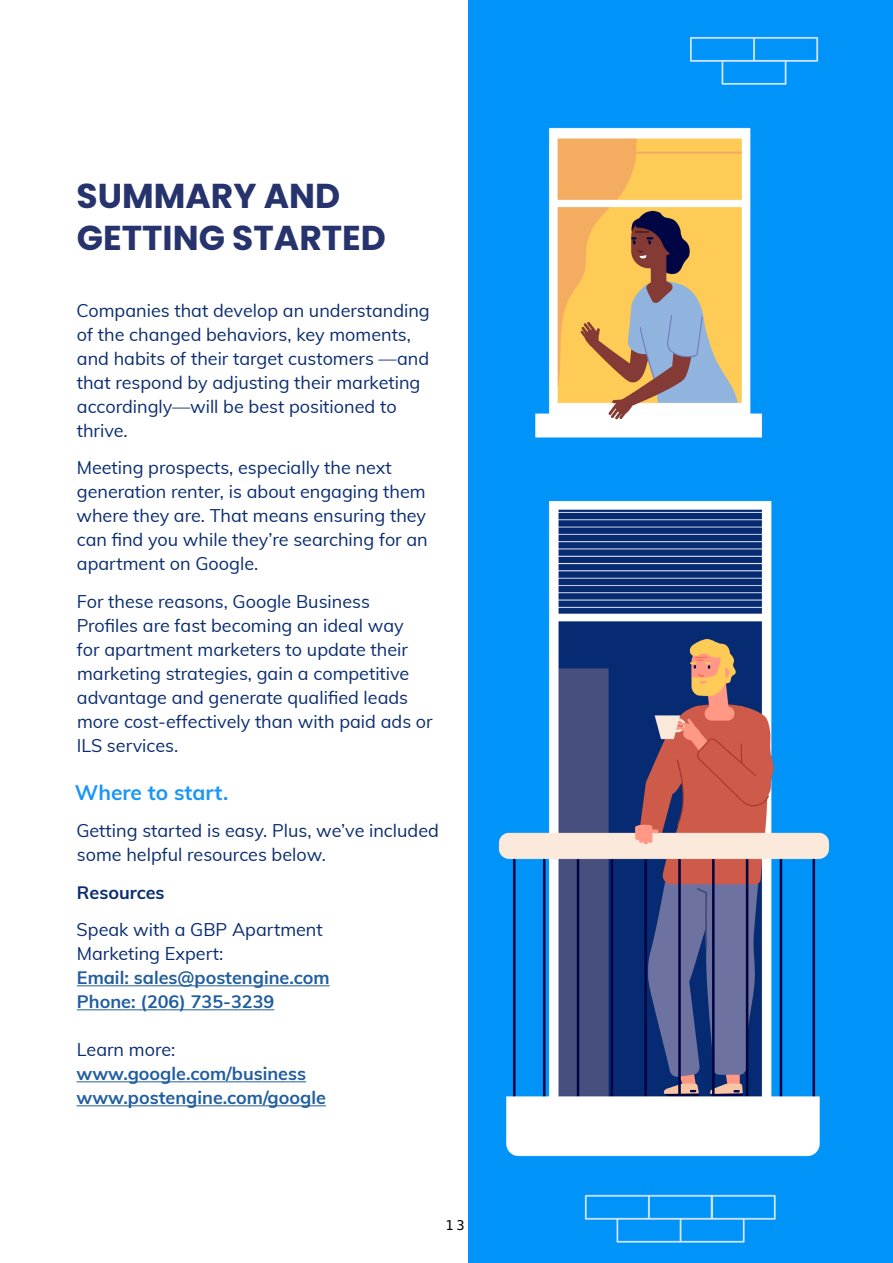
<style>
.page{position:relative;width:893px;height:1263px;background:#fff}
.page>*{position:absolute;margin:0;border:0;box-sizing:border-box;transform-origin:0 0}
.t1{font:700 34.5px/41.4px "Poppins";color:#26336d}
.t2{font:700 21px "Muli";color:#1996f6}
.t3{font:18px/24px "Muli";color:#0a2d70}
.t4{font:700 18px/24px "Muli";color:#215e9e}
.t5{font:700 18px "Muli";color:#0a2d70}
.t6{font:13.5px "Hack";color:#000}
</style>
<div class="page">
<img style="left:469px;top:0;width:424px;height:1263px">
<hr style="left:77px;top:985px;width:253px;height:1px;background:#215e9e">
<hr style="left:77px;top:1009px;width:197px;height:1px;background:#215e9e">
<hr style="left:76px;top:1081px;width:230px;height:1px;background:#215e9e">
<hr style="left:76px;top:1105px;width:250px;height:1px;background:#215e9e">
<h1 class="t1" style="left:77px;top:176px;width:311px">SUMMARY AND<br>GETTING STARTED</h1>
<p class="t3" style="left:76px;top:298px;width:355px">Companies that develop an understanding of the changed behaviors, key moments, and habits of their target customers —and that respond by adjusting their marketing accordingly—will be best positioned to thrive.</p>
<p class="t3" style="left:76px;top:455px;width:353px">Meeting prospects, especially the next generation renter, is about engaging them where they are. That means ensuring they can find you while they’re searching for an apartment on Google.</p>
<p class="t3" style="left:77px;top:588px;width:357px">For these reasons, Google Business Profiles are fast becoming an ideal way<br>for apartment marketers to update their marketing strategies, gain a competitive advantage and generate qualified leads more cost-effectively than with paid ads or ILS services.</p>
<p class="t2" style="left:75px;top:777px;width:155px">Where to start.</p>
<p class="t3" style="left:76px;top:818px;width:364px">Getting started is easy. Plus, we’ve included some helpful resources below.</p>
<p class="t5" style="left:77px;top:879px;width:89px">Resources</p>
<p class="t3" style="left:77px;top:917px;width:248px">Speak with a GBP Apartment<br>Marketing Expert:</p>
<p class="t4" style="left:77px;top:965px;width:254px">Email: sales@postengine.com<br>Phone: (206) 735-3239</p>
<p class="t3" style="left:77px;top:1037px;width:100px">Learn more:</p>
<p class="t4" style="left:76px;top:1061px;width:251px">www.google.com/business www.postengine.com/google</p>
<p class="t6" style="left:445px;top:1216px;width:20px">13</p>
</div>
